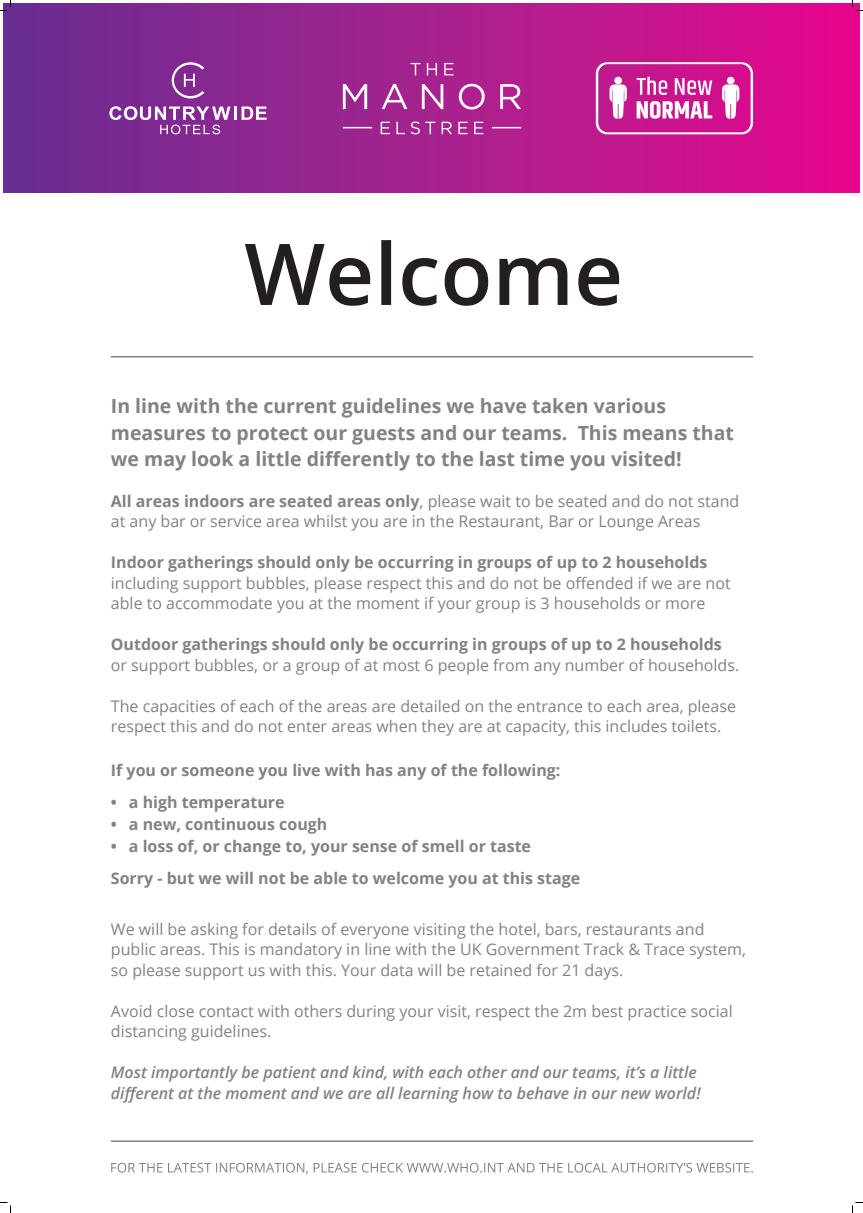
<style>
.page{position:relative;width:863px;height:1213px;background:#fff}
.page>*{position:absolute;margin:0;border:0;box-sizing:border-box;transform-origin:0 0}
.t1{font:700 19.5px/26.5px "Open Sans";color:#808285}
.t2{font:16px/20.5px "Open Sans";color:#808285}
.t3{font:700 16px "Open Sans";color:#808285}
.t4{font:italic 600 16px "Open Sans";color:#808285}
.s1{font-weight:700}
</style>
<div class="page">
<div style="left:3px;top:3px;width:856px;height:189px;background:linear-gradient(to right,#673291,#e60b8b)"></div>
<svg style="left:109px;top:106px;width:158px;height:28px;background:#a05caa"></svg>
<svg style="left:172px;top:62px;width:32px;height:37px"></svg>
<svg style="left:596px;top:62px;width:157px;height:72px"></svg>
<svg style="left:598px;top:64px;width:152px;height:68px"></svg>
<hr style="left:111px;top:356px;width:642px;height:1px;background:#808285">
<hr style="left:111px;top:1140px;width:642px;height:2px;background:#808285">
<svg style="left:111px;top:1163px;width:642px;height:11px"></svg>
<svg style="left:245px;top:240px;width:374px;height:66px"></svg>
<svg style="left:411px;top:63px;width:42px;height:12px"></svg>
<svg style="left:492px;top:127px;width:29px;height:1px"></svg>
<svg style="left:343px;top:127px;width:29px;height:1px"></svg>
<svg style="left:381px;top:122px;width:102px;height:12px"></svg>
<svg style="left:343px;top:84px;width:178px;height:26px"></svg>
<svg style="left:0;top:0;width:11px;height:11px"></svg>
<svg style="left:0;top:1202px;width:11px;height:11px"></svg>
<svg style="left:852px;top:0;width:11px;height:11px"></svg>
<svg style="left:852px;top:1202px;width:11px;height:11px"></svg>
<p class="t1" style="left:111px;top:392px;width:557px">In line with the current guidelines we have taken various</p>
<p class="t1" style="left:111px;top:419px;width:625px">measures to protect our guests and our teams. This means that we may look a little differently to the last time you visited!</p>
<p class="t2" style="left:111px;top:490px;width:630px"><span class="s1">All areas indoors are seated areas only</span>, please wait to be seated and do not stand at any bar or service area whilst you are in the Restaurant, Bar or Lounge Areas</p>
<p class="t3" style="left:111px;top:551px;width:598px">Indoor gatherings should only be occurring in groups of up to 2 households</p>
<p class="t2" style="left:111px;top:572px;width:621px">including support bubbles, please respect this and do not be offended if we are not able to accommodate you at the moment if your group is 3 households or more</p>
<p class="t3" style="left:111px;top:633px;width:612px">Outdoor gatherings should only be occurring in groups of up to 2 households</p>
<p class="t2" style="left:111px;top:654px;width:630px">or support bubbles, or a group of at most 6 people from any number of households.</p>
<p class="t2" style="left:111px;top:695px;width:627px">The capacities of each of the areas are detailed on the entrance to each area, please respect this and do not enter areas when they are at capacity, this includes toilets.</p>
<p class="t3" style="left:111px;top:759px;width:451px">If you or someone you live with has any of the following:</p>
<p class="t3" style="left:111px;top:791px;width:175px">• a high temperature</p>
<p class="t3" style="left:111px;top:813px;width:218px">• a new, continuous cough</p>
<p class="t3" style="left:111px;top:835px;width:422px">• a loss of, or change to, your sense of smell or taste</p>
<p class="t3" style="left:111px;top:867px;width:471px">Sorry - but we will not be able to welcome you at this stage</p>
<p class="t2" style="left:111px;top:918px;width:595px">We will be asking for details of everyone visiting the hotel, bars, restaurants and</p>
<p class="t2" style="left:111px;top:939px;width:637px">public areas. This is mandatory in line with the UK Government Track &amp; Trace system, so please support us with this. Your data will be retained for 21 days.</p>
<p class="t2" style="left:111px;top:1000px;width:623px">Avoid close contact with others during your visit, respect the 2m best practice social distancing guidelines.</p>
<p class="t4" style="left:111px;top:1062px;width:587px">Most importantly be patient and kind, with each other and our teams, it’s a little</p>
<p class="t4" style="left:111px;top:1082px;width:591px">different at the moment and we are all learning how to behave in our new world!</p>
</div>
